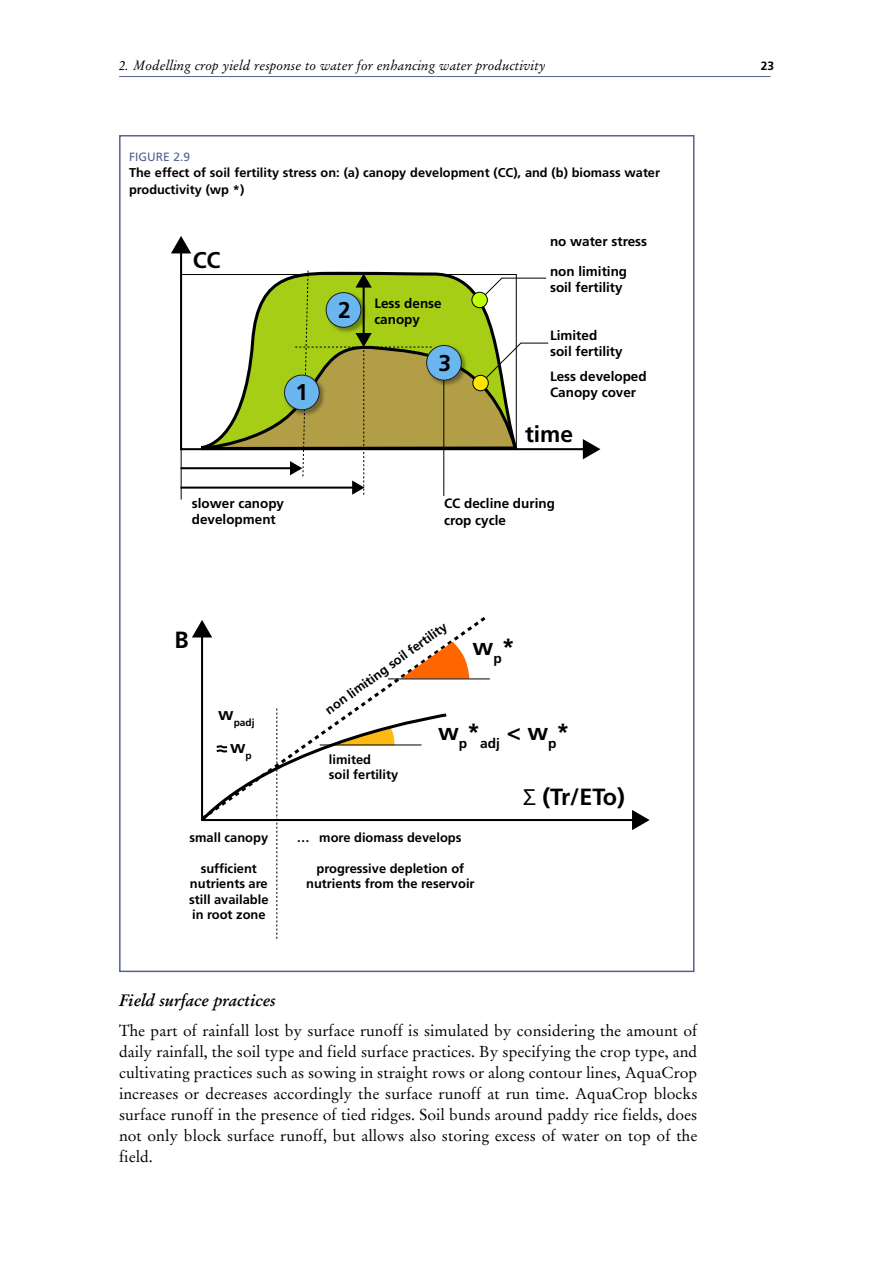
<style>
.page{position:relative;width:893px;height:1263px;background:#fff}
.page>*{position:absolute;margin:0;border:0;box-sizing:border-box;transform-origin:0 0}
.t1{font:700 23.4px "Frutiger LT Std";color:#000}
.t2{font:700 22.8px "Frutiger LT Std";color:#000}
.t3{font:700 17.4px "Frutiger LT Std";color:#000}
.t4{font:italic 700 16.5px "Stempel Garamond";color:#000}
.t5{font:15.75px/21px "Stempel Garamond";color:#000;text-align:justify}
.t6{font:700 13.65px "Frutiger LT Std";color:#000}
.t7{font:700 13.5px/16.2px "Frutiger LT Std";color:#000}
.t8{font:italic 13.5px "Stempel Garamond";color:#000}
.t9{font:700 12.9px/15.5px "Frutiger LT Std";color:#000;text-align:center}
.t10{font:700 12.75px/16.5px "Frutiger LT Std";color:#000}
.t11{font:12px "Frutiger LT Std";color:#546292}
.t12{font:700 12px "Frutiger LT Std";color:#000}
.t13{font:700 10.05px "Frutiger LT Std";color:#000}
.s1{font-family:"Myriad Pro";font-weight:400}
</style>
<div class="page">
<hr style="left:119px;top:76px;width:651px;height:1px;background:#546292">
<svg style="left:171px;top:236px;width:20px;height:17px"></svg>
<svg style="left:583px;top:439px;width:17px;height:20px"></svg>
<hr style="left:180px;top:487px;width:174px;height:2px;background:#000">
<hr style="left:180px;top:467px;width:112px;height:2px;background:#000">
<hr style="left:444px;top:380px;width:1px;height:116px;background:#000">
<hr style="left:181px;top:383px;width:1px;height:116px;background:#000">
<svg style="left:198px;top:270px;width:350px;height:225px"></svg>
<svg style="left:180px;top:274px;width:336px;height:175px"></svg>
<svg style="left:491px;top:819px;width:141px;height:3px"></svg>
<svg style="left:192px;top:627px;width:6px;height:10px"></svg>
<svg style="left:632px;top:810px;width:18px;height:20px"></svg>
<svg style="left:198px;top:617px;width:293px;height:205px"></svg>
<svg style="left:401px;top:642px;width:68px;height:36px"></svg>
<hr style="left:388px;top:679px;width:102px;height:1px;background:#000">
<svg style="left:198px;top:707px;width:251px;height:232px"></svg>
<p class="t8" style="left:119px;top:57px;width:428px">2. Modelling crop yield response to water for enhancing water productivity</p>
<p class="t12" style="left:761px;top:59px;width:15px">23</p>
<p class="t11" style="left:129px;top:149px;width:63px">FIGURE 2.9</p>
<p class="t10" style="left:129px;top:164px;width:532px">The effect of soil fertility stress on: (a) canopy development (CC), and (b) biomass water productivity (wp *)</p>
<h2 class="t2" style="left:193px;top:246px;width:29px">CC</h2>
<h2 class="t2" style="left:295px;top:379px;width:14px">1</h2>
<p class="t7" style="left:192px;top:495px;width:94px">slower canopy development</p>
<h2 class="t2" style="left:338px;top:296px;width:14px">2</h2>
<p class="t7" style="left:374px;top:295px;width:69px">Less dense canopy</p>
<h2 class="t2" style="left:438px;top:349px;width:14px">3</h2>
<p class="t7" style="left:550px;top:233px;width:99px">no water stress</p>
<p class="t7" style="left:550px;top:264px;width:79px">non limiting soil fertility</p>
<p class="t7" style="left:550px;top:327px;width:74px">Limited<br>soil fertility</p>
<p class="t7" style="left:550px;top:369px;width:98px">Less developed<br>Canopy cover</p>
<h2 class="t2" style="left:525px;top:420px;width:50px">time</h2>
<p class="t7" style="left:444px;top:496px;width:112px">CC decline during crop cycle</p>
<h1 class="t1" style="left:175px;top:626px;width:16px">B</h1>
<p class="t13" style="left:218px;top:717px;width:38px"><sup>w</sup>padj</p>
<p class="t3" style="left:230px;top:737px;width:23px">w<sub>p</sub></p>
<p class="t9" style="left:189px;top:830px;width:80px">small canopy</p>
<p class="t9" style="left:189px;top:861px;width:81px">sufficient nutrients are still available in root zone</p>
<p class="t9" style="left:322px;top:705px;width:148px;rotate:-36deg">non limiting soil fertility</p>
<h1 class="t1" style="left:472px;top:633px;width:44px">w<sub>p</sub>*</h1>
<p class="t9" style="left:329px;top:752px;width:71px;text-align:left">limited<br>soil fertility</p>
<p class="t6" style="left:438px;top:735px;width:63px"><sup>w</sup>p<sup>*</sup>adj</p>
<h1 class="t1" style="left:507px;top:718px;width:64px">&lt; w<sub>p</sub>*</h1>
<h1 class="t1" style="left:523px;top:783px;width:103px"><span class="s1">Σ</span> (Tr/ETo)</h1>
<p class="t9" style="left:319px;top:830px;width:144px">more diomass develops</p>
<p class="t9" style="left:306px;top:861px;width:170px">progressive depletion of nutrients from the reservoir</p>
<p class="t9" style="left:297px;top:830px;width:14px">…</p>
<p class="t4" style="left:119px;top:990px;width:158px">Field surface practices</p>
<p class="t5" style="left:119px;top:1020px;width:580px">The part of rainfall lost by surface runoff is simulated by considering the amount of daily rainfall, the soil type and field surface practices. By specifying the crop type, and cultivating practices such as sowing in straight rows or along contour lines, AquaCrop increases or decreases accordingly the surface runoff at run time. AquaCrop blocks surface runoff in the presence of tied ridges. Soil bunds around paddy rice fields, does not only block surface runoff, but allows also storing excess of water on top of the field.</p>
</div>
